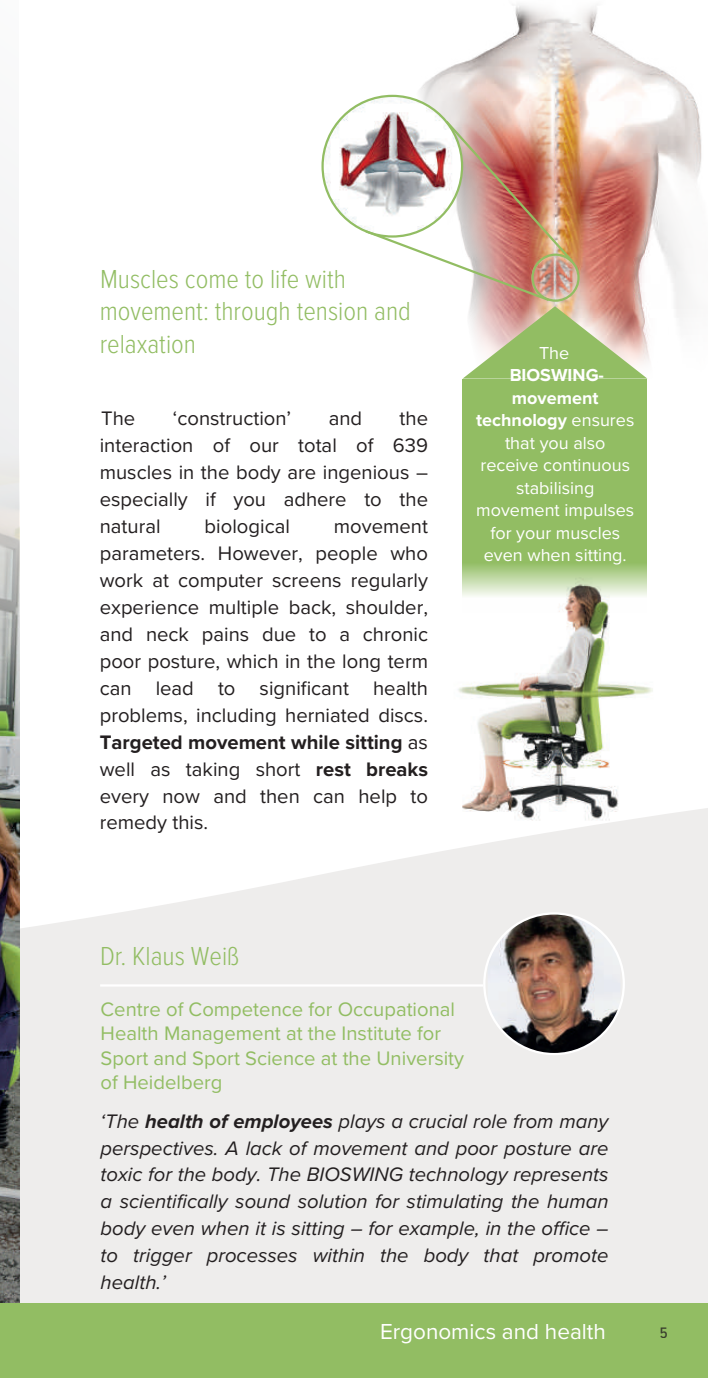
<style>
.page{position:relative;width:708px;height:1378px;background:#fff}
.page>*{position:absolute;margin:0;border:0;box-sizing:border-box;transform-origin:0 0}
.t1{font:300 27px/32.4px "Proxima Nova Cond";color:#92bd63}
.t2{font:22.5px "Proxima Nova";color:#fff}
.t3{font:20.25px/27px "Proxima Nova";color:#231f20;text-align:justify}
.t4{font:italic 20.25px/27px "Proxima Nova";color:#231f20;text-align:justify}
.t5{font:20.25px/24.3px "Proxima Nova";color:#92bd63}
.t6{font:18px/22.5px "Proxima Nova";color:#fff;text-align:center}
.t7{font:500 15.75px "Proxima Nova Cond";color:#231f20}
.s1{font-weight:700}
</style>
<div class="page">
<img style="left:388px;top:5px;width:314px;height:443px">
<div style="left:463px;top:379px;width:184px;height:233px;background:#92bd63"></div>
<svg style="left:19px;top:807px;width:689px;height:497px;background:#efeeed"></svg>
<div style="left:0;top:0;width:19px;height:1305px;background:#f4f5f5"></div>
<img style="left:0;top:460px;width:19px;height:844px">
<div style="left:0;top:1304px;width:708px;height:74px;background:#92bd63"></div>
<img style="left:488px;top:913px;width:132px;height:141px">
<img style="left:323px;top:96px;width:139px;height:140px;border-radius:70px">
<hr style="left:100px;top:984px;width:383px;height:2px;background:#fff">
<img style="left:363px;top:118px;width:284px;height:261px">
<img style="left:445px;top:561px;width:220px;height:276px">
<h1 class="t1" style="left:100px;top:261px;width:313px">Muscles come to life with movement: through tension and relaxation</h1>
<p class="t3" style="left:101px;top:403px;width:36px">The</p>
<p class="t3" style="left:173px;top:403px;width:120px">‘construction’</p>
<p class="t3" style="left:329px;top:403px;width:35px">and</p>
<p class="t3" style="left:100px;top:403px;width:330px;text-indent:300px">the interaction of our total of 639 muscles in the body are ingenious – especially if you adhere to the natural</p>
<p class="t3" style="left:205px;top:511px;width:87px">biological</p>
<p class="t3" style="left:100px;top:511px;width:330px;text-indent:234px">movement parameters. However, people who work at computer screens regularly experience multiple back, shoulder, and neck pains due to a chronic poor posture, which in the long term can lead to significant health problems, including herniated discs.<br><span class="s1">Targeted movement while sitting</span> as well as taking short <span class="s1">rest breaks </span>every now and then can help to remedy this.</p>
<h1 class="t1" style="left:100px;top:938px;width:141px">Dr. Klaus Weiß</h1>
<p class="t6" style="left:539px;top:341px;width:32px">The</p>
<p class="t6" style="left:476px;top:362px;width:160px"><span class="s1">BIOSWING&shy;movement technology</span> ensures that you also receive continuous stabilising movement impulses for your muscles even when sitting.</p>
<p class="t5" style="left:101px;top:996px;width:365px">Centre of Competence for Occupational Health Management at the Institute for Sport and Sport Science at the University of Heidelberg</p>
<p class="t4" style="left:101px;top:1106px;width:509px">‘The <span class="s1">health of employees</span> plays a crucial role from many perspectives. A lack of movement and poor posture are toxic for the body. The BIOSWING technology represents a scientifically sound solution for stimulating the human body even when it is sitting – for example, in the office – to trigger processes within the body that promote health.’</p>
<p class="t2" style="left:380px;top:1314px;width:227px">Ergonomics and health</p>
<p class="t7" style="left:660px;top:1320px;width:9px">5</p>
</div>
